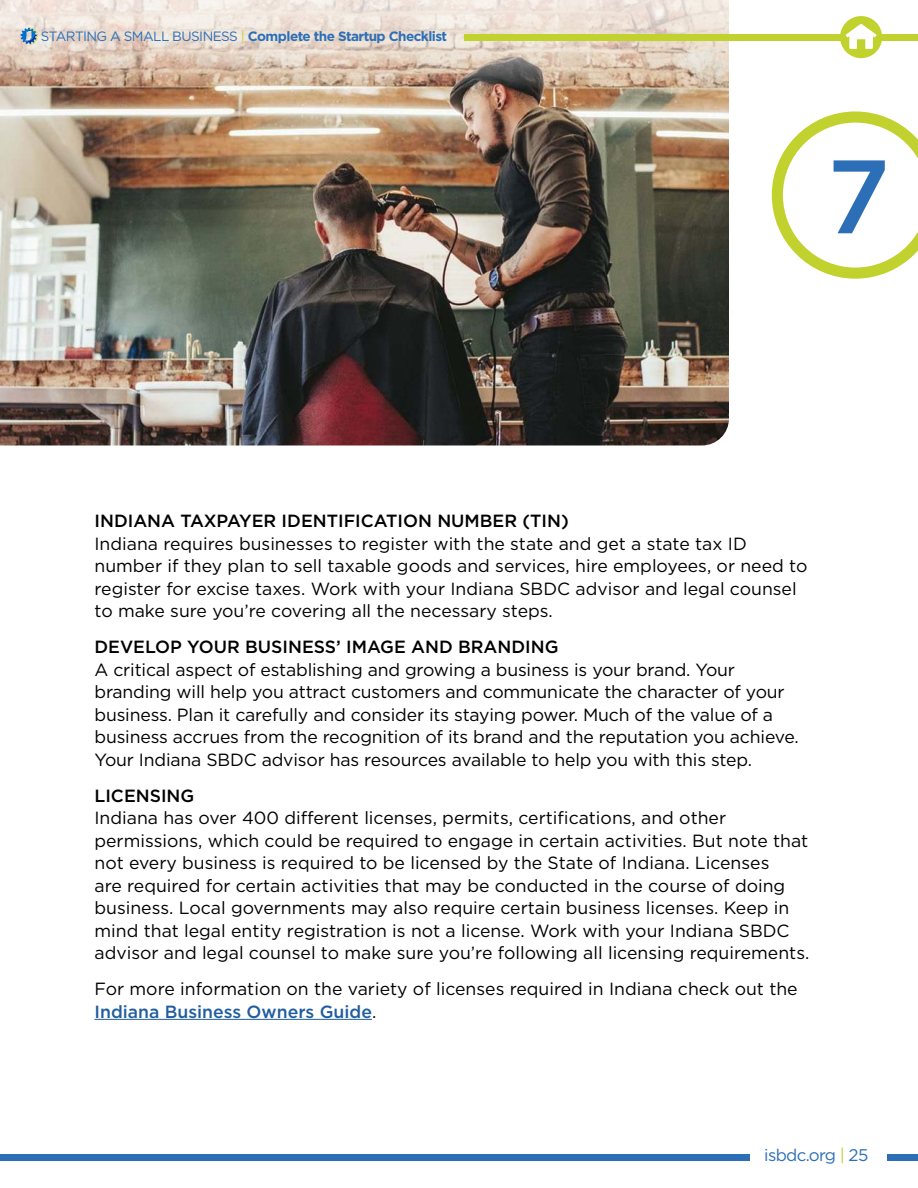
<style>
.page{position:relative;width:918px;height:1188px;background:#fff}
.page>*{position:absolute;margin:0;border:0;box-sizing:border-box;transform-origin:0 0}
.t1{font:500 104.1px "Gotham";color:#2c6fb7}
.t2{font:17.7px/22.5px "Gotham";color:#000}
.t3{font:500 17.7px "Gotham";color:#000}
.t4{font:16.8px "Gotham";letter-spacing:-.04em;color:#2c6fb7}
.t5{font:700 13.5px "Gotham";letter-spacing:-.04em;color:#2c6fb7}
.s1{font-weight:400}
.s2{font-weight:400;color:#c1d22f}
.s3{font-weight:500;color:#205d9e}
.s4{color:#c1d22f}
</style>
<div class="page">
<img style="left:0;top:89px;width:729px;height:357px">
<svg style="left:0;top:0;width:729px;height:89px;background:#ddcdbe"></svg>
<div style="left:0;top:1154px;width:750px;height:7px;background:#2c6fb7"></div>
<div style="left:888px;top:1154px;width:30px;height:7px;background:#2c6fb7"></div>
<hr style="left:95px;top:1019px;width:277px;height:1px;background:#205d9e">
<svg style="left:772px;top:111px;width:146px;height:168px"></svg>
<div style="left:465px;top:34px;width:453px;height:6px;background:#c1d22f"></div>
<svg style="left:21px;top:27px;width:17px;height:18px"></svg>
<div style="left:840px;top:16px;width:42px;height:42px;background:#c1d22f;border-radius:50%"></div>
<svg style="left:845px;top:24px;width:32px;height:25px"></svg>
<p class="t5" style="left:41px;top:31px;width:408px"><span class="s1">STARTING A SMALL BUSINESS</span> <span class="s2">|</span> Complete the Startup Checklist</p>
<h1 class="t1" style="left:826px;top:150px;width:65px">7</h1>
<p class="t3" style="left:94px;top:513px;width:476px">INDIANA TAXPAYER IDENTIFICATION NUMBER (TIN)</p>
<p class="t2" style="left:94px;top:533px;width:714px">Indiana requires businesses to register with the state and get a state tax ID number if they plan to sell taxable goods and services, hire employees, or need to register for excise taxes. Work with your Indiana SBDC advisor and legal counsel to make sure you’re covering all the necessary steps.</p>
<p class="t3" style="left:94px;top:639px;width:466px">DEVELOP YOUR BUSINESS’ IMAGE AND BRANDING</p>
<p class="t2" style="left:94px;top:659px;width:706px">A critical aspect of establishing and growing a business is your brand. Your branding will help you attract customers and communicate the character of your business. Plan it carefully and consider its staying power. Much of the value of a business accrues from the recognition of its brand and the reputation you achieve.<br>Your Indiana SBDC advisor has resources available to help you with this step.</p>
<p class="t3" style="left:94px;top:788px;width:101px">LICENSING</p>
<p class="t2" style="left:94px;top:808px;width:716px">Indiana has over 400 different licenses, permits, certifications, and other permissions, which could be required to engage in certain activities. But note that not every business is required to be licensed by the State of Indiana. Licenses<br>are required for certain activities that may be conducted in the course of doing business. Local governments may also require certain business licenses. Keep in mind that legal entity registration is not a license. Work with your Indiana SBDC advisor and legal counsel to make sure you’re following all licensing requirements.</p>
<p class="t2" style="left:94px;top:979px;width:705px">For more information on the variety of licenses required in Indiana check out the<br><span class="s3">Indiana Business Owners Guide</span>.</p>
<p class="t4" style="left:764px;top:1147px;width:106px">isbdc.org <span class="s4">|</span> 25</p>
</div>
